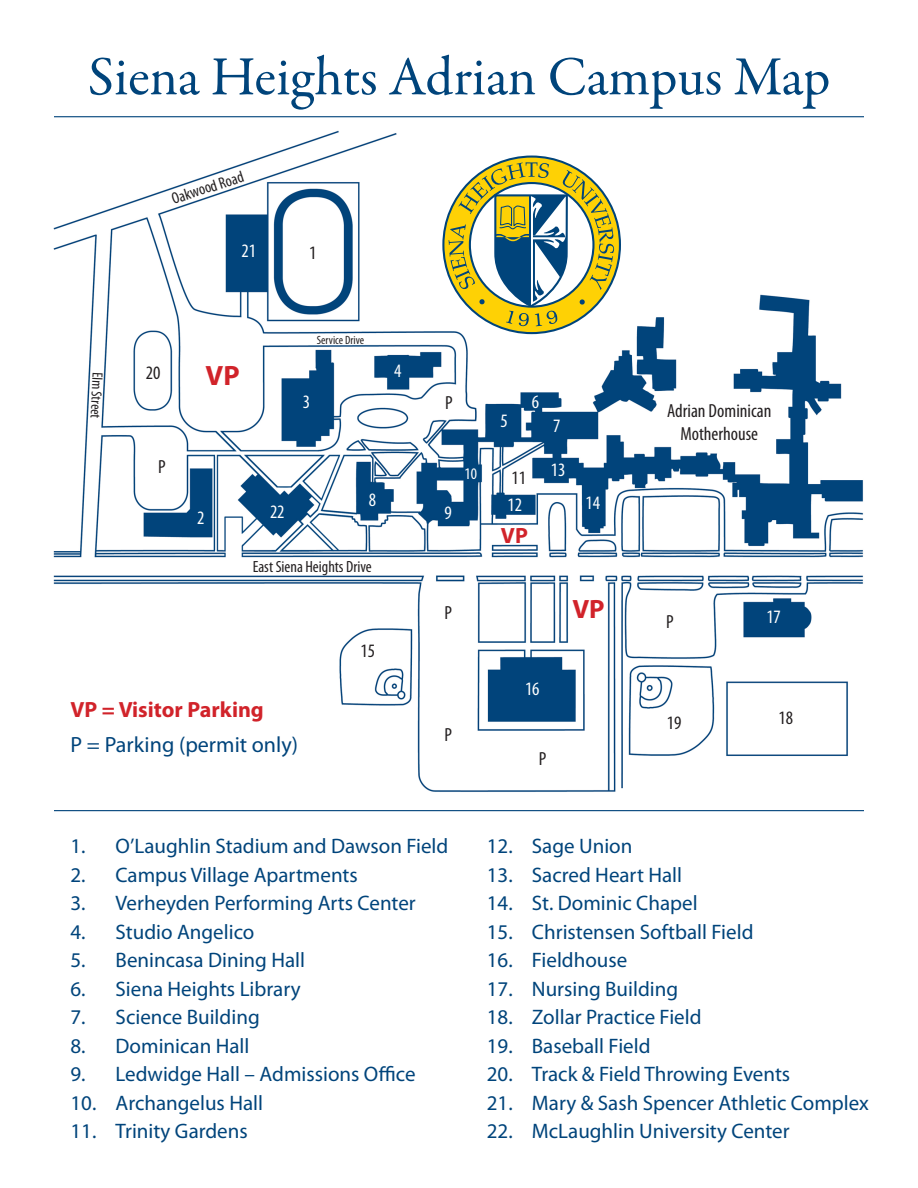
<style>
.page{position:relative;width:918px;height:1188px;background:#fff}
.page>*{position:absolute;margin:0;border:0;box-sizing:border-box;transform-origin:0 0}
.Body_Text{font:55.5px "Garamond Premr Pro";letter-spacing:-.005em;color:#00447b}
.t1{font:700 28.05px "Myriad Pro";color:#d1232a}
.t2{font:700 26.55px "Myriad Pro";color:#d1232a}
.t3{font:700 22.2px "Myriad Pro";color:#d1232a}
.t4{font:22.05px "Myriad Pro";color:#00447b}
.t5{font:700 22.05px "Myriad Pro";color:#d1232a}
.t6{font:21px "Myriad Pro";color:#00447b}
.t7{font:condensed 19.05px "Myriad Pro";color:#231f20}
.t8{font:condensed 19.05px "Myriad Pro";color:#fff}
.t9{font:condensed 16.2px "Myriad Pro";color:#231f20}
.t10{font:condensed 16.2px "Myriad Pro";color:#fff}
.t11{font:condensed 14.7px "Myriad Pro";color:#231f20}
.t12{font:condensed 12px "Myriad Pro";color:#231f20}
</style>
<div class="page">
<img style="left:53px;top:130px;width:810px;height:662px">
<hr style="left:54px;top:116px;width:810px;height:1px;background:#00447b">
<hr style="left:54px;top:810px;width:810px;height:1px;background:#00447b">
<svg style="left:443px;top:157px;width:177px;height:176px"></svg>
<svg style="left:449px;top:162px;width:165px;height:164px"></svg>
<p class="Body_Text" style="left:88px;top:43px;width:744px">Siena Heights Adrian Campus Map</p>
<p class="t9" style="left:169px;top:190px;width:76px;rotate:-18deg">Oakwood Road</p>
<p class="t8" style="left:241px;top:239px;width:16px">21</p>
<p class="t7" style="left:309px;top:241px;width:9px">1</p>
<p class="t11" style="left:107px;top:372px;width:48px;rotate:93deg">Elm Street</p>
<p class="t7" style="left:146px;top:361px;width:16px">20</p>
<p class="t7" style="left:158px;top:455px;width:9px">P</p>
<p class="t1" style="left:206px;top:357px;width:36px">VP</p>
<p class="t12" style="left:317px;top:333px;width:49px">Service Drive</p>
<p class="t8" style="left:303px;top:390px;width:9px">3</p>
<p class="t8" style="left:394px;top:359px;width:9px">4</p>
<p class="t7" style="left:445px;top:391px;width:9px">P</p>
<p class="t8" style="left:197px;top:506px;width:9px">2</p>
<p class="t8" style="left:369px;top:488px;width:9px">8</p>
<p class="t8" style="left:270px;top:500px;width:16px">22</p>
<p class="t8" style="left:444px;top:502px;width:9px">9</p>
<p class="t10" style="left:465px;top:464px;width:14px">10</p>
<p class="t9" style="left:253px;top:556px;width:121px">East Siena Heights Drive</p>
<p class="t7" style="left:361px;top:639px;width:16px">15</p>
<p class="t7" style="left:444px;top:601px;width:9px">P</p>
<p class="t5" style="left:71px;top:696px;width:195px">VP = Visitor Parking</p>
<p class="t4" style="left:71px;top:731px;width:229px">P = Parking (permit only)</p>
<p class="t7" style="left:444px;top:723px;width:9px">P</p>
<p class="t8" style="left:500px;top:409px;width:9px">5</p>
<p class="t8" style="left:532px;top:390px;width:9px">6</p>
<p class="t7" style="left:511px;top:466px;width:16px">11</p>
<p class="t8" style="left:507px;top:493px;width:16px">12</p>
<p class="t3" style="left:501px;top:521px;width:28px">VP</p>
<p class="t8" style="left:553px;top:415px;width:9px">7</p>
<p class="t8" style="left:551px;top:458px;width:16px">13</p>
<p class="t8" style="left:585px;top:491px;width:16px">14</p>
<p class="t2" style="left:572px;top:592px;width:34px">VP</p>
<p class="t8" style="left:525px;top:678px;width:16px">16</p>
<p class="t7" style="left:539px;top:747px;width:9px">P</p>
<p class="t7" style="left:667px;top:399px;width:106px">Adrian Dominican</p>
<p class="t7" style="left:680px;top:422px;width:79px">Motherhouse</p>
<p class="t7" style="left:666px;top:610px;width:9px">P</p>
<p class="t7" style="left:667px;top:711px;width:16px">19</p>
<p class="t8" style="left:766px;top:605px;width:16px">17</p>
<p class="t7" style="left:779px;top:707px;width:16px">18</p>
<p class="t6" style="left:71px;top:833px;width:379px">1. O’Laughlin Stadium and Dawson Field</p>
<p class="t6" style="left:71px;top:862px;width:289px">2. Campus Village Apartments</p>
<p class="t6" style="left:71px;top:890px;width:347px">3. Verheyden Performing Arts Center</p>
<p class="t6" style="left:71px;top:919px;width:185px">4. Studio Angelico</p>
<p class="t6" style="left:71px;top:947px;width:236px">5. Benincasa Dining Hall</p>
<p class="t6" style="left:71px;top:976px;width:232px">6. Siena Heights Library</p>
<p class="t6" style="left:71px;top:1004px;width:191px">7. Science Building</p>
<p class="t6" style="left:71px;top:1033px;width:180px">8. Dominican Hall</p>
<p class="t6" style="left:71px;top:1061px;width:347px">9. Ledwidge Hall – Admissions Office</p>
<p class="t6" style="left:71px;top:1090px;width:194px">10. Archangelus Hall</p>
<p class="t6" style="left:71px;top:1118px;width:179px">11. Trinity Gardens</p>
<p class="t6" style="left:487px;top:833px;width:147px">12. Sage Union</p>
<p class="t6" style="left:487px;top:862px;width:197px">13. Sacred Heart Hall</p>
<p class="t6" style="left:487px;top:890px;width:212px">14. St. Dominic Chapel</p>
<p class="t6" style="left:487px;top:919px;width:268px">15. Christensen Softball Field</p>
<p class="t6" style="left:487px;top:947px;width:142px">16. Fieldhouse</p>
<p class="t6" style="left:487px;top:976px;width:193px">17. Nursing Building</p>
<p class="t6" style="left:487px;top:1004px;width:216px">18. Zollar Practice Field</p>
<p class="t6" style="left:487px;top:1033px;width:165px">19. Baseball Field</p>
<p class="t6" style="left:487px;top:1061px;width:305px">20. Track &amp; Field Throwing Events</p>
<p class="t6" style="left:487px;top:1090px;width:384px">21. Mary &amp; Sash Spencer Athletic Complex</p>
<p class="t6" style="left:487px;top:1118px;width:304px">22. McLaughlin University Center</p>
</div>
